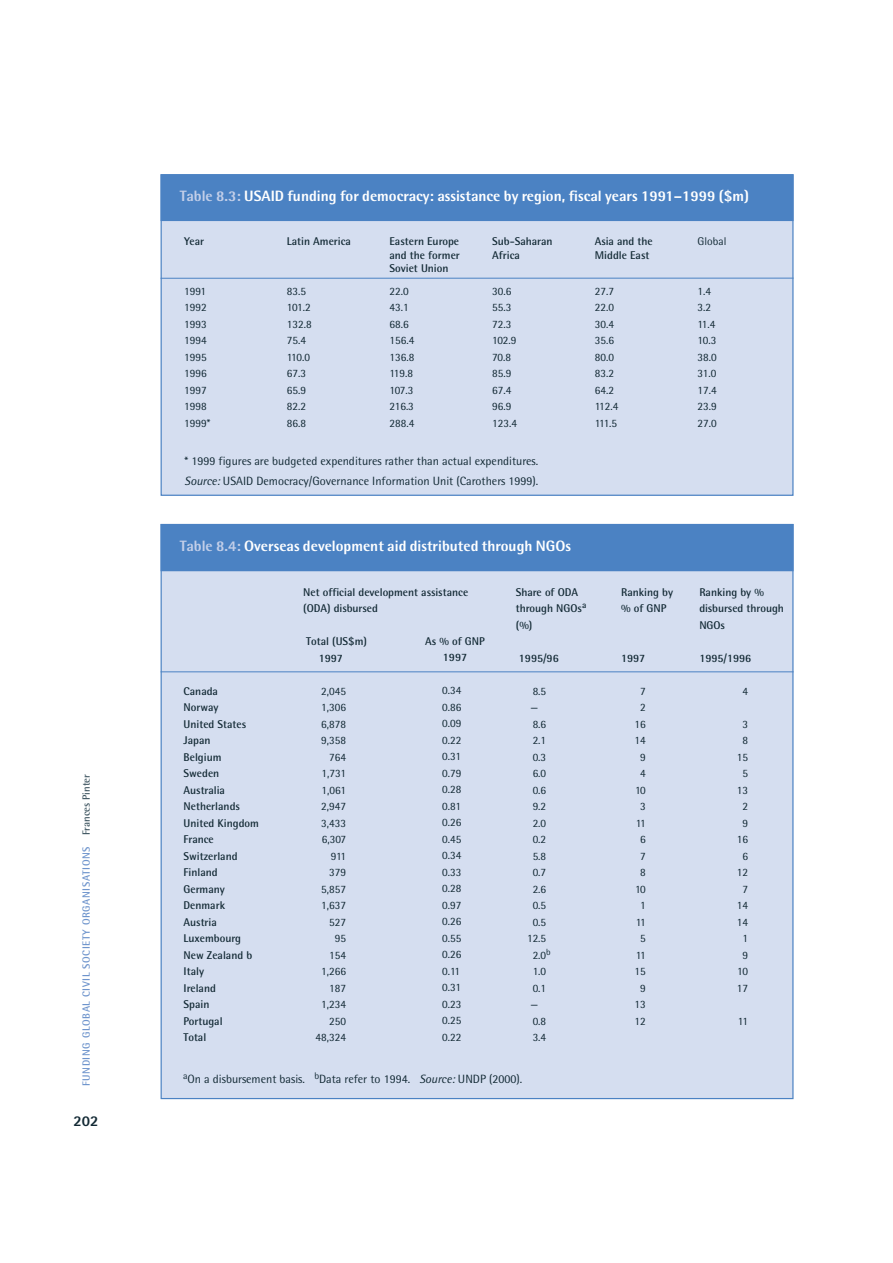
<style>
.page{position:relative;width:893px;height:1263px;background:#fff}
.page>*{position:absolute;margin:0;border:0;box-sizing:border-box;transform-origin:0 0}
.t1{font:800 15px "Rotis Semi Sans";color:#fff}
.t2{font:800 15px "Rotis Sans Serif";color:#122934}
.t3{font:12px/19.5px "Rotis Semi Sans";color:#122934}
.t4{font:11.25px/16.5px "Rotis Semi Sans";color:#122934}
.t5{font:700 11.25px/16.5px "Rotis Semi Sans";color:#122934}
.t6{font:11.25px/16.5px "Rotis Semi Sans";letter-spacing:-.02em;color:#122934;text-align:center}
.t7{font:700 10.5px "Rotis Semi Sans";letter-spacing:.055em;color:#6e94cc}
.s1{color:#435964}
.s2{color:#c3cfe9}
.s3{font-style:italic}
</style>
<div class="page">
<div style="left:161px;top:175px;width:632px;height:320px;background:#d5def0"></div>
<div style="left:161px;top:175px;width:632px;height:45px;background:#4b82c3"></div>
<div style="left:160px;top:174px;width:633px;height:47px;border:1px solid #4b82c3"></div>
<hr style="left:160px;top:278px;width:633px;height:1px;background:#4b82c3">
<div style="left:161px;top:525px;width:632px;height:574px;background:#d5def0"></div>
<div style="left:161px;top:525px;width:632px;height:46px;background:#4b82c3"></div>
<div style="left:160px;top:524px;width:633px;height:47px;border:1px solid #4b82c3"></div>
<hr style="left:160px;top:671px;width:633px;height:1px;background:#4b82c3">
<p class="t7" style="left:82px;top:1086px;width:313px;rotate:-90deg">FUNDING GLOBAL CIVIL SOCIETY ORGANISATIONS <span class="s1">Frances Pinter</span></p>
<h1 class="t2" style="left:74px;top:1115px;width:27px">202</h1>
<h1 class="t1" style="left:180px;top:191px;width:571px"><span class="s2">Table 8.3:</span> USAID funding for democracy: assistance by region, fiscal years 1991–1999 ($m)</h1>
<p class="t5" style="left:184px;top:234px;width:22px">Year</p>
<p class="t5" style="left:492px;top:236px;width:62px;line-height:13.5px">Sub-Saharan<br>Africa</p>
<p class="t4" style="left:492px;top:284px;width:26px">30.6<br>55.3<br>72.3<br>102.9<br>70.8<br>85.9<br>67.4<br>96.9<br>123.4</p>
<p class="t4" style="left:697px;top:234px;width:30px">Global</p>
<p class="t5" style="left:287px;top:234px;width:66px">Latin America</p>
<p class="t5" style="left:389px;top:236px;width:72px;line-height:13.5px;text-align:justify">Eastern Europe and the former Soviet Union</p>
<p class="t4" style="left:389px;top:284px;width:26px">22.0<br>43.1<br>68.6<br>156.4<br>136.8<br>119.8<br>107.3<br>216.3<br>288.4</p>
<p class="t5" style="left:595px;top:236px;width:59px;line-height:13.5px">Asia and the<br>Middle East</p>
<p class="t4" style="left:595px;top:284px;width:25px">27.7<br>22.0<br>30.4<br>35.6<br>80.0<br>83.2<br>64.2<br>112.4<br>111.5</p>
<p class="t4" style="left:184px;top:284px;width:28px">1991<br>1992<br>1993<br>1994<br>1995<br>1996<br>1997<br>1998<br>1999*</p>
<p class="t4" style="left:287px;top:284px;width:26px">83.5<br>101.2<br>132.8<br>75.4<br>110.0<br>67.3<br>65.9<br>82.2<br>86.8</p>
<p class="t4" style="left:697px;top:284px;width:21px">1.4<br>3.2<br>11.4<br>10.3<br>38.0<br>31.0<br>17.4<br>23.9<br>27.0</p>
<p class="t3" style="left:184px;top:453px;width:355px">* 1999 figures are budgeted expenditures rather than actual expenditures.<br><span class="s3">Source:</span> USAID Democracy/Governance Information Unit (Carothers 1999).</p>
<h1 class="t1" style="left:180px;top:541px;width:392px"><span class="s2">Table 8.4:</span> Overseas development aid distributed through NGOs</h1>
<p class="t5" style="left:184px;top:684px;width:77px">Canada<br>Norway<br>United States<br>Japan<br>Belgium<br>Sweden<br>Australia<br>Netherlands<br>United Kingdom<br>France<br>Switzerland<br>Finland<br>Germany<br>Denmark<br>Austria<br>Luxembourg<br>New Zealand b<br>Italy<br>Ireland<br>Spain<br>Portugal<br>Total</p>
<p class="t5" style="left:303px;top:585px;width:167px">Net official development assistance (ODA) disbursed</p>
<p class="t5" style="left:319px;top:634px;width:50px;text-indent:-13px">Total (US$m)<br>1997</p>
<p class="t4" style="left:315px;top:684px;width:32px;text-align:right">2,045<br>1,306<br>6,878<br>9,358<br>764<br>1,731<br>1,061<br>2,947<br>3,433<br>6,307<br>911<br>379<br>5,857<br>1,637<br>527<br>95<br>154<br>1,266<br>187<br>1,234<br>250<br>48,324</p>
<p class="t5" style="left:425px;top:634px;width:61px;text-align:center">As % of GNP<br>1997</p>
<p class="t4" style="left:442px;top:683px;width:21px;text-align:justify">0.34<br>0.86<br>0.09<br>0.22<br>0.31<br>0.79<br>0.28<br>0.81<br>0.26<br>0.45<br>0.34<br>0.33<br>0.28<br>0.97<br>0.26<br>0.55<br>0.26<br>0.11<br>0.31<br>0.23<br>0.25<br>0.22</p>
<p class="t5" style="left:516px;top:585px;width:72px">Share of ODA through NGOs<sup>a </sup>(%)</p>
<p class="t5" style="left:519px;top:651px;width:41px">1995/96</p>
<p class="t4" style="left:532px;top:684px;width:15px">8.5</p>
<p class="t4" style="left:530px;top:700px;width:9px">—</p>
<p class="t4" style="left:532px;top:717px;width:15px">8.6</p>
<p class="t4" style="left:532px;top:733px;width:15px">2.1</p>
<p class="t4" style="left:532px;top:750px;width:15px">0.3</p>
<p class="t4" style="left:532px;top:766px;width:15px">6.0</p>
<p class="t4" style="left:532px;top:783px;width:15px">0.6</p>
<p class="t4" style="left:532px;top:799px;width:15px">9.2</p>
<p class="t4" style="left:532px;top:816px;width:15px">2.0</p>
<p class="t4" style="left:532px;top:832px;width:15px">0.2</p>
<p class="t4" style="left:532px;top:849px;width:15px">5.8</p>
<p class="t4" style="left:532px;top:865px;width:15px">0.7</p>
<p class="t4" style="left:532px;top:882px;width:15px">2.6</p>
<p class="t4" style="left:532px;top:898px;width:15px">0.5</p>
<p class="t4" style="left:532px;top:915px;width:15px">0.5</p>
<p class="t4" style="left:527px;top:931px;width:21px">12.5</p>
<p class="t4" style="left:532px;top:948px;width:20px">2.0<sup>b</sup></p>
<p class="t4" style="left:532px;top:964px;width:15px">1.0</p>
<p class="t4" style="left:532px;top:981px;width:15px">0.1</p>
<p class="t4" style="left:530px;top:997px;width:9px">—</p>
<p class="t4" style="left:532px;top:1014px;width:15px">0.8</p>
<p class="t4" style="left:532px;top:1030px;width:15px">3.4</p>
<p class="t3" style="left:183px;top:1071px;width:341px"><sup>a</sup>On a disbursement basis. <sup>b</sup>Data refer to 1994. <span class="s3">Source:</span> UNDP (2000).</p>
<p class="t5" style="left:621px;top:585px;width:53px">Ranking by % of GNP</p>
<p class="t5" style="left:621px;top:651px;width:26px">1997</p>
<p class="t6" style="left:634px;top:684px;width:13px">7<br>2<br>16<br>14<br>9<br>4<br>10<br>3<br>11<br>6<br>7<br>8<br>10<br>1<br>11<br>5<br>11<br>15<br>9<br>13<br>12</p>
<p class="t5" style="left:699px;top:585px;width:86px">Ranking by % disbursed through<br>NGOs</p>
<p class="t5" style="left:699px;top:651px;width:53px">1995/1996</p>
<p class="t4" style="left:742px;top:684px;width:7px">4</p>
<p class="t4" style="left:736px;top:717px;width:13px;text-align:center">3<br>8<br>15<br>5<br>13<br>2<br>9<br>16<br>6<br>12<br>7<br>14<br>14<br>1<br>9<br>10<br>17</p>
<p class="t4" style="left:738px;top:1014px;width:12px">11</p>
</div>
